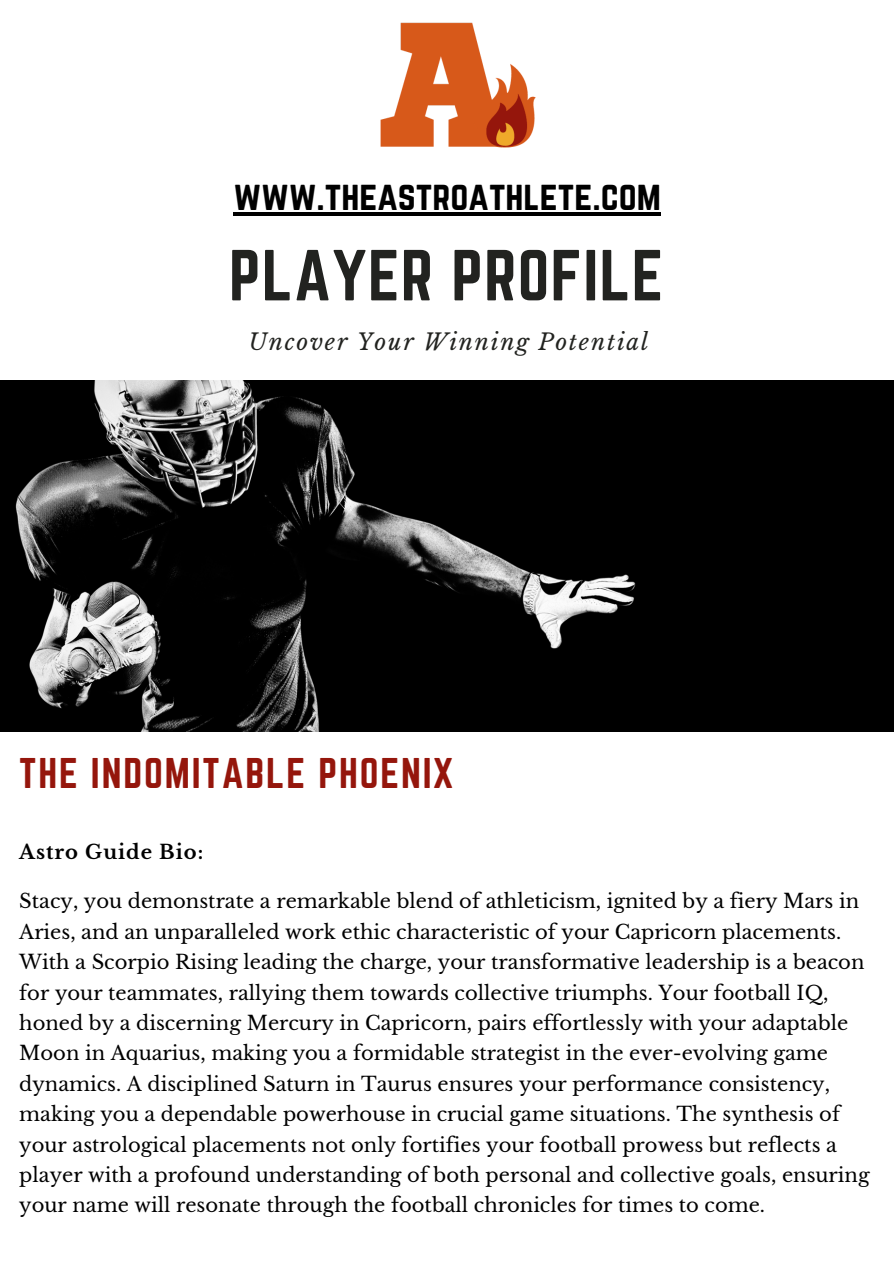
<style>
.page{position:relative;width:894px;height:1264px;background:#fff}
.page>*{position:absolute;margin:0;border:0;box-sizing:border-box;transform-origin:0 0}
.t1{font:63.15px "Norwester";letter-spacing:.02em;color:#222320}
.t2{font:37.5px "Norwester";letter-spacing:.05em;color:#95160c}
.t3{font:36px "Norwester";color:#000}
.t4{font:italic 22.5px "Libre Baskerville";letter-spacing:.08em;color:#222320}
.t5{font:19.5px/30.5px "Libre Baskerville";color:#000}
.t6{font:700 19.5px "Libre Baskerville";letter-spacing:.05em;color:#000}
</style>
<div class="page">
<img style="left:0;top:380px;width:893px;height:351px">
<img style="left:380px;top:22px;width:156px;height:126px">
<hr style="left:233px;top:212px;width:427px;height:3px;background:#000">
<p class="t3" style="left:233px;top:174px;width:429px">www.theastroathlete.com</p>
<p class="t1" style="left:229px;top:237px;width:435px">PLAYER PROFILE</p>
<p class="t4" style="left:249px;top:328px;width:401px">Uncover Your Winning Potential</p>
<p class="t2" style="left:19px;top:750px;width:436px">THE INDOMITABLE PHOENIX</p>
<p class="t6" style="left:19px;top:839px;width:185px">Astro Guide Bio:</p>
<p class="t5" style="left:19px;top:886px;width:851px">Stacy, you demonstrate a remarkable blend of athleticism, ignited by a fiery Mars in Aries, and an unparalleled work ethic characteristic of your Capricorn placements.<br>With a Scorpio Rising leading the charge, your transformative leadership is a beacon for your teammates, rallying them towards collective triumphs. Your football IQ, honed by a discerning Mercury in Capricorn, pairs effortlessly with your adaptable Moon in Aquarius, making you a formidable strategist in the ever-evolving game dynamics. A disciplined Saturn in Taurus ensures your performance consistency, making you a dependable powerhouse in crucial game situations. The synthesis of your astrological placements not only fortifies your football prowess but reflects a player with a profound understanding of both personal and collective goals, ensuring your name will resonate through the football chronicles for times to come.</p>
</div>
